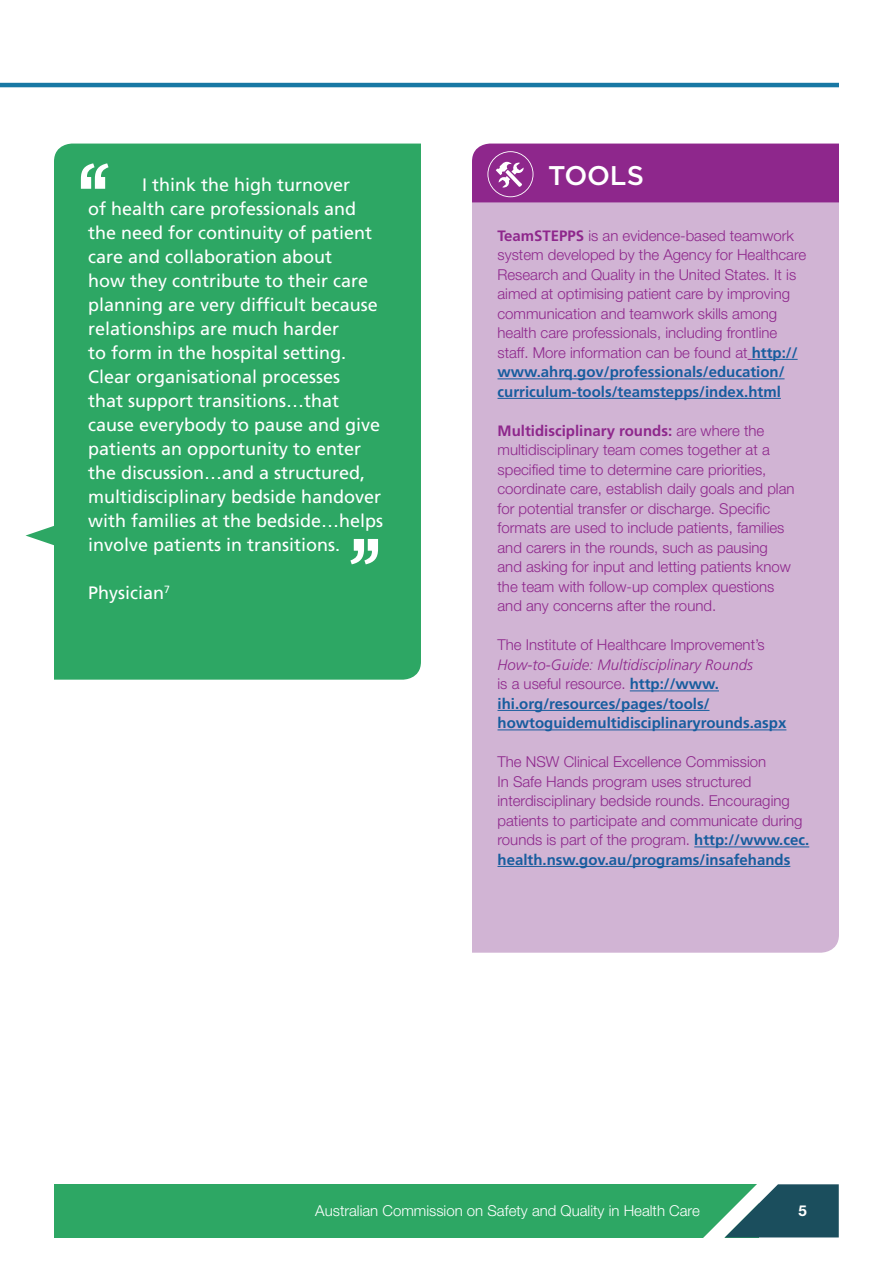
<style>
.page{position:relative;width:893px;height:1263px;background:#fff}
.page>*{position:absolute;margin:0;border:0;box-sizing:border-box;transform-origin:0 0}
.Key_point{font:500 27px "Gotham";letter-spacing:-.01em;color:#fff}
.HL_Body{font:18px/24px "Frutiger LT Std";color:#fff}
.Body{font:300 15px/19.5px "Helvetica Neue LT Std";color:#8e278c}
.Body-2{font:700 15px/19.5px "Frutiger LT Std";color:#175d9e}
.t1{font:300 15px "Helvetica Neue LT Std";color:#fff}
.t2{font:700 15px "Helvetica Neue LT Std";color:#fff}
.s1{font-family:"Frutiger LT Std";font-weight:700}
.s2{font-family:"Frutiger LT Std";font-weight:700;color:#175d9e}
.s3{font-family:"Helvetica Neue LT Std";font-weight:300;color:#8e278c}
.s4{font-weight:300;font-style:italic;color:#8e278c}
</style>
<div class="page">
<div style="left:54px;top:1184px;width:704px;height:53px;background:#2da764"></div>
<svg style="left:680px;top:1184px;width:159px;height:54px"></svg>
<div style="left:54px;top:144px;width:367px;height:536px;background:#2da764"></div>
<svg style="left:350px;top:539px;width:28px;height:25px"></svg>
<svg style="left:81px;top:163px;width:28px;height:26px"></svg>
<svg style="left:26px;top:524px;width:34px;height:23px"></svg>
<div style="left:472px;top:144px;width:367px;height:58px;background:#8e278c"></div>
<div style="left:472px;top:202px;width:367px;height:751px;background:#d1b4d4"></div>
<hr style="left:752px;top:359px;width:46px;height:1px;background:#175d9e">
<hr style="left:497px;top:378px;width:287px;height:1px;background:#175d9e">
<hr style="left:497px;top:398px;width:284px;height:1px;background:#175d9e">
<hr style="left:630px;top:690px;width:89px;height:1px;background:#175d9e">
<hr style="left:497px;top:710px;width:212px;height:1px;background:#175d9e">
<hr style="left:497px;top:729px;width:289px;height:1px;background:#175d9e">
<hr style="left:694px;top:846px;width:115px;height:1px;background:#175d9e">
<hr style="left:497px;top:866px;width:293px;height:1px;background:#175d9e">
<hr style="left:0;top:83px;width:839px;height:4px;background:#1878a4">
<p class="HL_Body" style="left:88px;top:173px;width:297px;text-indent:54px">I think the high turnover<br>of health care professionals and the need for continuity of patient care and collaboration about<br>how they contribute to their care planning are very difficult because relationships are much harder<br>to form in the hospital setting.<br>Clear organisational processes<br>that support transitions…that cause everybody to pause and give patients an opportunity to enter the discussion…and a structured, multidisciplinary bedside handover with families at the bedside…helps involve patients in transitions.</p>
<p class="HL_Body" style="left:88px;top:581px;width:83px">Physician<sup>7</sup></p>
<p class="Key_point" style="left:548px;top:158px;width:97px">TOOLS</p>
<p class="Body" style="left:497px;top:225px;width:310px"><span class="s1">TeamSTEPPS</span> is an evidence-based teamwork system developed by the Agency for Healthcare Research and Quality in the United States. It is aimed at optimising patient care by improving communication and teamwork skills among health care professionals, including frontline staff. More information can be found at <span class="s2">http:// www.ahrq.gov/professionals/education/ curriculum-tools/teamstepps/index.html</span></p>
<p class="Body" style="left:497px;top:420px;width:299px"><span class="s1">Multidisciplinary rounds:</span> are where the multidisciplinary team comes together at a specified time to determine care priorities, coordinate care, establish daily goals and plan for potential transfer or discharge. Specific formats are used to include patients, families and carers in the rounds, such as pausing and asking for input and letting patients know the team with follow-up complex questions and any concerns after the round.</p>
<p class="Body-2" style="left:497px;top:635px;width:290px"><span class="s3">The Institute of Healthcare Improvement’s </span><span class="s4">How-to-Guide: Multidisciplinary Rounds<br></span><span class="s3">is a useful resource.</span> http://www. ihi.org/resources/pages/tools/ howtoguidemultidisciplinaryrounds.aspx</p>
<p class="Body" style="left:497px;top:752px;width:313px">The NSW Clinical Excellence Commission<br>In Safe Hands program uses structured interdisciplinary bedside rounds. Encouraging patients to participate and communicate during rounds is part of the program. <span class="s2">http://www.cec. health.nsw.gov.au/programs/insafehands</span></p>
<p class="t1" style="left:315px;top:1201px;width:386px">Australian Commission on Safety and Quality in Health Care</p>
<p class="t2" style="left:798px;top:1201px;width:10px">5</p>
</div>
